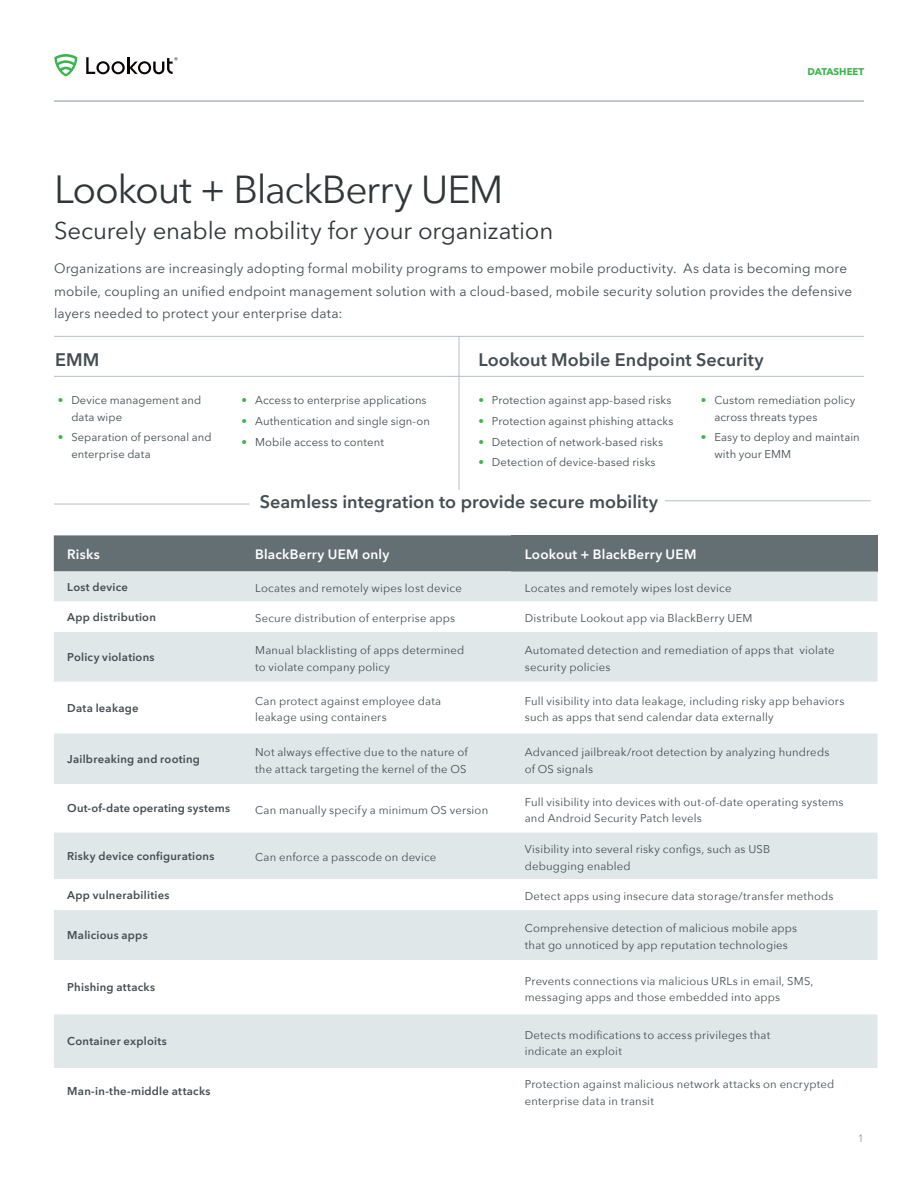
<style>
.page{position:relative;width:918px;height:1188px;background:#fff}
.page>*{position:absolute;margin:0;border:0;box-sizing:border-box;transform-origin:0 0}
.Headerline{font:39px "Avenir Next";letter-spacing:-.035em;color:#313738}
.Subhead{font:24px "Avenir Next LT Pro";letter-spacing:-.01em;color:#313738}
.BodyCopy_SubHeader{font:600 18px "Avenir Next LT Pro";color:#444d51}
.BodyCopy{font:13.5px/22.5px "Avenir Next LT Pro";letter-spacing:.01em;color:#444d51}
.TABLE_Headline{font:600 13.5px "Avenir Next LT Pro";letter-spacing:.015em;color:#fff}
.TABLE_Body{font:11.25px/16.5px "Avenir Next";letter-spacing:.015em;color:#444d51}
.t1{font:11.25px/16.5px "Avenir Next LT Pro";letter-spacing:.01em;color:#444d51}
.TABLE_Body-2{font:600 11.25px "Avenir Next LT Pro";letter-spacing:.02em;color:#444d51}
.t2{font:10.5px "Avenir Next LT Pro";color:#88969c}
.t3{font:700 9.75px "Avenir Next LT Pro";color:#3ab54a}
.s1{font-family:"Avenir Next LT Pro"}
.s2{color:#3ab54a}
</style>
<div class="page">
<hr style="left:54px;top:101px;width:810px;height:1px;background:#88969c">
<svg style="left:54px;top:54px;width:23px;height:22px"></svg>
<svg style="left:86px;top:57px;width:92px;height:17px"></svg>
<div style="left:54px;top:535px;width:457px;height:37px;background:#646f74"></div>
<div style="left:511px;top:535px;width:367px;height:37px;background:#646f74"></div>
<div style="left:54px;top:572px;width:824px;height:496px;background:#e0e7e9"></div>
<svg style="left:54px;top:602px;width:824px;height:412px"></svg>
<hr style="left:459px;top:336px;width:1px;height:154px;background:#b5bec3">
<hr style="left:54px;top:504px;width:196px;height:1px;background:#b5bec3">
<hr style="left:54px;top:336px;width:810px;height:1px;background:#b5bec3">
<hr style="left:54px;top:376px;width:810px;height:1px;background:#b5bec3">
<hr style="left:665px;top:501px;width:206px;height:1px;background:#b5bec3">
<p class="t3" style="left:807px;top:65px;width:58px">DATASHEET</p>
<p class="Headerline" style="left:54px;top:156px;width:451px"><span class="s1">Lookout +</span> BlackBerry UEM</p>
<p class="Subhead" style="left:54px;top:217px;width:501px">Securely enable mobility for your organization</p>
<p class="BodyCopy" style="left:54px;top:257px;width:800px">Organizations are increasingly adopting formal mobility programs to empower mobile productivity. As data is becoming more mobile, coupling an unified endpoint management solution with a cloud-based, mobile security solution provides the defensive layers needed to protect your enterprise data:</p>
<p class="BodyCopy_SubHeader" style="left:55px;top:349px;width:46px">EMM</p>
<p class="BodyCopy_SubHeader" style="left:478px;top:349px;width:287px">Lookout Mobile Endpoint Security</p>
<p class="t1" style="left:71px;top:392px;width:131px;text-indent:-14px"><span class="s2">•</span> Device management and data wipe</p>
<p class="t1" style="left:71px;top:429px;width:142px;text-indent:-14px"><span class="s2">•</span> Separation of personal and enterprise data</p>
<p class="t1" style="left:478px;top:392px;width:195px"><span class="s2">•</span> Protection against app-based risks</p>
<p class="t1" style="left:478px;top:413px;width:197px"><span class="s2">•</span> Protection against phishing attacks</p>
<p class="t1" style="left:478px;top:433px;width:186px"><span class="s2">•</span> Detection of network-based risks</p>
<p class="t1" style="left:478px;top:454px;width:179px"><span class="s2">•</span> Detection of device-based risks</p>
<p class="BodyCopy_SubHeader" style="left:260px;top:490px;width:400px">Seamless integration to provide secure mobility</p>
<p class="t1" style="left:242px;top:392px;width:187px"><span class="s2">•</span> Access to enterprise applications</p>
<p class="t1" style="left:242px;top:413px;width:190px"><span class="s2">•</span> Authentication and single sign-on</p>
<p class="t1" style="left:242px;top:433px;width:144px"><span class="s2">•</span> Mobile access to content</p>
<p class="t1" style="left:714px;top:392px;width:142px;text-indent:-14px"><span class="s2">•</span> Custom remediation policy across threats types</p>
<p class="t1" style="left:714px;top:429px;width:147px;text-indent:-14px"><span class="s2">•</span> Easy to deploy and maintain with your EMM</p>
<p class="TABLE_Headline" style="left:67px;top:546px;width:34px">Risks</p>
<p class="TABLE_Headline" style="left:255px;top:546px;width:136px">BlackBerry UEM only</p>
<p class="TABLE_Headline" style="left:525px;top:546px;width:173px">Lookout + BlackBerry UEM</p>
<p class="TABLE_Body-2" style="left:67px;top:580px;width:62px">Lost device</p>
<p class="TABLE_Body" style="left:255px;top:580px;width:208px">Locates and remotely wipes lost device</p>
<p class="TABLE_Body" style="left:525px;top:580px;width:208px">Locates and remotely wipes lost device</p>
<p class="TABLE_Body-2" style="left:67px;top:610px;width:90px">App distribution</p>
<p class="TABLE_Body" style="left:255px;top:610px;width:202px">Secure distribution of enterprise apps</p>
<p class="TABLE_Body" style="left:525px;top:610px;width:229px">Distribute Lookout app via BlackBerry UEM</p>
<p class="TABLE_Body-2" style="left:67px;top:650px;width:89px">Policy violations</p>
<p class="TABLE_Body" style="left:255px;top:642px;width:211px">Manual blacklisting of apps determined to violate company policy</p>
<p class="TABLE_Body" style="left:525px;top:642px;width:311px">Automated detection and remediation of apps that violate security policies</p>
<p class="TABLE_Body-2" style="left:67px;top:701px;width:73px">Data leakage</p>
<p class="TABLE_Body" style="left:255px;top:692px;width:188px">Can protect against employee data leakage using containers</p>
<p class="TABLE_Body" style="left:525px;top:692px;width:321px">Full visibility into data leakage, including risky app behaviors such as apps that send calendar data externally</p>
<p class="TABLE_Body-2" style="left:67px;top:752px;width:134px">Jailbreaking and rooting</p>
<p class="TABLE_Body" style="left:255px;top:743px;width:214px">Not always effective due to the nature of the attack targeting the kernel of the OS</p>
<p class="TABLE_Body" style="left:525px;top:743px;width:306px">Advanced jailbreak/root detection by analyzing hundreds of OS signals</p>
<p class="TABLE_Body-2" style="left:67px;top:802px;width:164px">Out-of-date operating systems</p>
<p class="TABLE_Body" style="left:255px;top:801px;width:235px">Can manually specify a minimum OS version</p>
<p class="TABLE_Body" style="left:525px;top:793px;width:320px">Full visibility into devices with out-of-date operating systems and Android Security Patch levels</p>
<p class="TABLE_Body-2" style="left:67px;top:849px;width:149px">Risky device configurations</p>
<p class="TABLE_Body" style="left:255px;top:849px;width:183px">Can enforce a passcode on device</p>
<p class="TABLE_Body" style="left:525px;top:840px;width:247px">Visibility into several risky configs, such as USB</p>
<p class="TABLE_Body" style="left:525px;top:857px;width:107px">debugging enabled</p>
<p class="TABLE_Body-2" style="left:67px;top:888px;width:104px">App vulnerabilities</p>
<p class="TABLE_Body" style="left:525px;top:888px;width:310px">Detect apps using insecure data storage/transfer methods</p>
<p class="TABLE_Body-2" style="left:67px;top:929px;width:82px">Malicious apps</p>
<p class="TABLE_Body" style="left:525px;top:920px;width:274px">Comprehensive detection of malicious mobile apps that go unnoticed by app reputation technologies</p>
<p class="TABLE_Body-2" style="left:67px;top:981px;width:89px">Phishing attacks</p>
<p class="TABLE_Body" style="left:525px;top:972px;width:290px">Prevents connections via malicious URLs in email, SMS, messaging apps and those embedded into apps</p>
<p class="TABLE_Body-2" style="left:67px;top:1035px;width:101px">Container exploits</p>
<p class="TABLE_Body" style="left:525px;top:1026px;width:247px">Detects modifications to access privileges that indicate an exploit</p>
<p class="TABLE_Body-2" style="left:67px;top:1084px;width:145px">Man-in-the-middle attacks</p>
<p class="TABLE_Body" style="left:525px;top:1076px;width:311px">Protection against malicious network attacks on encrypted enterprise data in transit</p>
<p class="t2" style="left:858px;top:1132px;width:8px">1</p>
</div>
